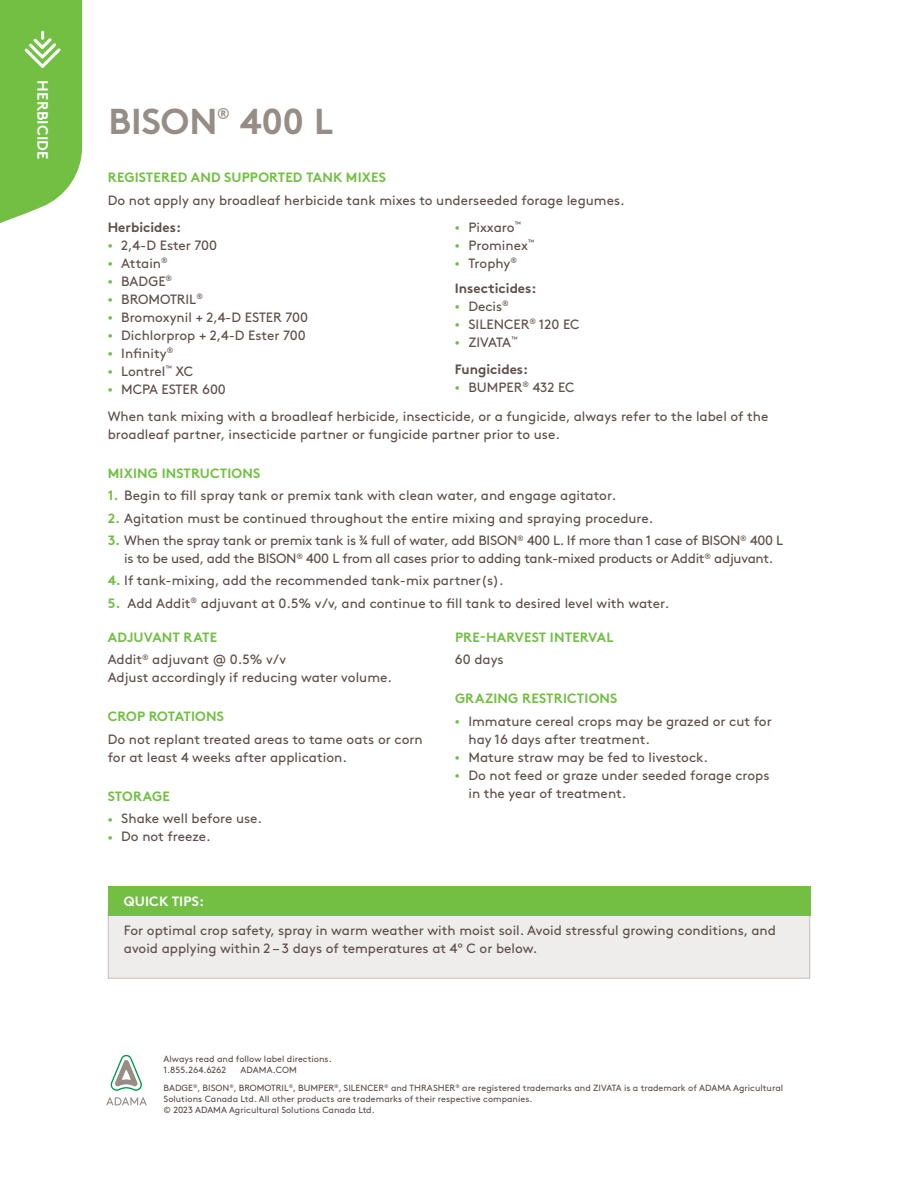
<style>
.page{position:relative;width:918px;height:1188px;background:#fff}
.page>*{position:absolute;margin:0;border:0;box-sizing:border-box;transform-origin:0 0}
.t1{font:700 36px "Brown Pro";color:#978d87}
.t2{font:700 15.75px "Brown Pro";color:#978d87}
.t3{font:700 15px "Brown Pro";letter-spacing:.01em;color:#fff}
.t4{font:13.5px/18px "Brown Pro";color:#5f4f4b}
.t5{font:13.5px/18px "Brown Pro";letter-spacing:-.02em;color:#5f4f4b;text-align:center}
.t6{font:700 13.5px "Brown Pro";letter-spacing:.01em;color:#72bf44}
.t7{font:700 13.5px/24.8px "Brown Pro";color:#5f4f4b}
.t8{font:700 13.5px "Brown Pro";letter-spacing:.01em;color:#fff}
.t9{font:9px/11.2px "Brown Pro";color:#5f4f4b}
.s1{font-size:9px;color:#72bf44}
.s2{font-weight:400;font-size:9px;color:#72bf44}
.s3{font-weight:400}
.s4{font-weight:700;color:#72bf44}
</style>
<div class="page">
<svg style="left:0;top:0;width:82px;height:223px;background:#81c558"></svg>
<div style="left:108px;top:911px;width:702px;height:68px;background:#efedec;border:1px solid #c4bdb9"></div>
<div style="left:108px;top:886px;width:702px;height:30px;background:#72bf44"></div>
<svg style="left:110px;top:1055px;width:32px;height:36px"></svg>
<svg style="left:106px;top:1097px;width:41px;height:9px"></svg>
<p class="t3" style="left:55px;top:80px;width:81px;rotate:90deg">HERBICIDE</p>
<h1 class="t1" style="left:109px;top:92px;width:111px">BISON</h1>
<p class="t2" style="left:217px;top:100px;width:15px">®</p>
<h1 class="t1" style="left:240px;top:92px;width:95px">400 L</h1>
<p class="t6" style="left:108px;top:167px;width:280px">REGISTERED AND SUPPORTED TANK MIXES</p>
<p class="t4" style="left:108px;top:190px;width:519px">Do not apply any broadleaf herbicide tank mixes to underseeded forage legumes.</p>
<p class="t7" style="left:108px;top:213px;width:75px">Herbicides:</p>
<p class="t4" style="left:108px;top:235px;width:111px"><span class="s1">•</span> 2,4-D Ester 700</p>
<p class="t4" style="left:108px;top:253px;width:62px"><span class="s1">•</span> Attain<sup>®</sup></p>
<p class="t4" style="left:108px;top:271px;width:66px"><span class="s1">•</span> BADGE<sup>®</sup></p>
<p class="t4" style="left:108px;top:289px;width:97px"><span class="s1">•</span> BROMOTRIL<sup>®</sup></p>
<p class="t4" style="left:108px;top:307px;width:202px"><span class="s1">•</span> Bromoxynil + 2,4-D ESTER 700</p>
<p class="t4" style="left:108px;top:325px;width:199px"><span class="s1">•</span> Dichlorprop + 2,4-D Ester 700</p>
<p class="t4" style="left:108px;top:343px;width:67px"><span class="s1">•</span> Infinity<sup>®</sup></p>
<p class="t4" style="left:108px;top:361px;width:87px"><span class="s1">•</span> Lontrel<sup>™</sup> XC</p>
<p class="t4" style="left:108px;top:379px;width:120px"><span class="s1">•</span> MCPA ESTER 600</p>
<p class="t4" style="left:455px;top:217px;width:68px"><span class="s1">•</span> Pixxaro<sup>™</sup></p>
<p class="t4" style="left:455px;top:235px;width:81px"><span class="s1">•</span> Prominex<sup>™</sup></p>
<p class="t7" style="left:455px;top:249px;width:83px"><span class="s2">•</span> <span class="s3">Trophy</span><sup>®<br></sup>Insecticides:</p>
<p class="t4" style="left:455px;top:296px;width:55px"><span class="s1">•</span> Decis<sup>®</sup></p>
<p class="t4" style="left:455px;top:314px;width:126px"><span class="s1">•</span> SILENCER<sup>®</sup> 120 EC</p>
<p class="t7" style="left:455px;top:327px;width:75px;line-height:27px"><span class="s2">•</span> <span class="s3">ZIVATA</span><sup>™<br></sup>Fungicides:</p>
<p class="t4" style="left:108px;top:371px;width:662px;line-height:29.2px;text-indent:347px"><span class="s1">•</span> BUMPER<sup>®</sup> 432 EC<br>When tank mixing with a broadleaf herbicide, insecticide, or a fungicide, always refer to the label of the</p>
<p class="t4" style="left:108px;top:424px;width:454px">broadleaf partner, insecticide partner or fungicide partner prior to use.</p>
<p class="t6" style="left:108px;top:462px;width:154px">MIXING INSTRUCTIONS</p>
<p class="t4" style="left:108px;top:486px;width:510px"><span class="s4">1.</span> Begin to fill spray tank or premix tank with clean water, and engage agitator.</p>
<p class="t4" style="left:108px;top:508px;width:547px"><span class="s4">2.</span> Agitation must be continued throughout the entire mixing and spraying procedure.</p>
<p class="t5" style="left:108px;top:530px;width:677px"><span class="s4">3.</span> When the spray tank or premix tank is 3/4 full of water, add BISON<sup>®</sup> 400 L. If more than 1 case of BISON<sup>®</sup> 400 L is to be used, add the BISON<sup>®</sup> 400 L from all cases prior to adding tank-mixed products or Addit<sup>®</sup> adjuvant.</p>
<p class="t4" style="left:108px;top:571px;width:398px"><span class="s4">4.</span> If tank-mixing, add the recommended tank-mix partner(s).</p>
<p class="t4" style="left:108px;top:593px;width:563px"><span class="s4">5.</span> Add Addit<sup>®</sup> adjuvant at 0.5% v/v, and continue to fill tank to desired level with water.</p>
<p class="t4" style="left:108px;top:625px;width:180px;line-height:22.5px"><span class="s4">ADJUVANT RATE<br></span>Addit<sup>®</sup> adjuvant @ 0.5% v/v</p>
<p class="t4" style="left:108px;top:668px;width:286px">Adjust accordingly if reducing water volume.</p>
<p class="t6" style="left:108px;top:706px;width:118px">CROP ROTATIONS</p>
<p class="t4" style="left:108px;top:729px;width:317px">Do not replant treated areas to tame oats or corn for at least 4 weeks after application.</p>
<p class="t6" style="left:108px;top:785px;width:63px">STORAGE</p>
<p class="t4" style="left:108px;top:809px;width:156px"><span class="s1">•</span> Shake well before use.</p>
<p class="t4" style="left:108px;top:827px;width:104px"><span class="s1">•</span> Do not freeze.</p>
<p class="t6" style="left:455px;top:626px;width:160px">PRE-HARVEST INTERVAL</p>
<p class="t4" style="left:455px;top:650px;width:50px">60 days</p>
<p class="t6" style="left:455px;top:688px;width:164px">GRAZING RESTRICTIONS</p>
<p class="t4" style="left:468px;top:711px;width:305px;text-indent:-14px"><span class="s1">•</span> Immature cereal crops may be grazed or cut for hay 16 days after treatment.</p>
<p class="t4" style="left:455px;top:747px;width:255px"><span class="s1">•</span> Mature straw may be fed to livestock.</p>
<p class="t4" style="left:468px;top:765px;width:303px;text-indent:-14px"><span class="s1">•</span> Do not feed or graze under seeded forage crops in the year of treatment.</p>
<p class="t8" style="left:124px;top:891px;width:82px">QUICK TIPS:</p>
<p class="t4" style="left:124px;top:921px;width:654px">For optimal crop safety, spray in warm weather with moist soil. Avoid stressful growing conditions, and avoid applying within 2 – 3 days of temperatures at 4º C or below.</p>
<p class="t9" style="left:164px;top:1052px;width:170px">Always read and follow label directions.<br>1.855.264.6262</p>
<p class="t9" style="left:164px;top:1060px;width:621px;line-height:18px;text-indent:77px">ADAMA.COM<br>BADGE<sup>®</sup>, BISON<sup>®</sup>, BROMOTRIL<sup>®</sup>, BUMPER<sup>®</sup>, SILENCER<sup>®</sup> and THRASHER<sup>®</sup> are registered trademarks and ZIVATA is a trademark of ADAMA Agricultural</p>
<p class="t9" style="left:164px;top:1093px;width:371px">Solutions Canada Ltd. All other products are trademarks of their respective companies. © 2023 ADAMA Agricultural Solutions Canada Ltd.</p>
</div>
